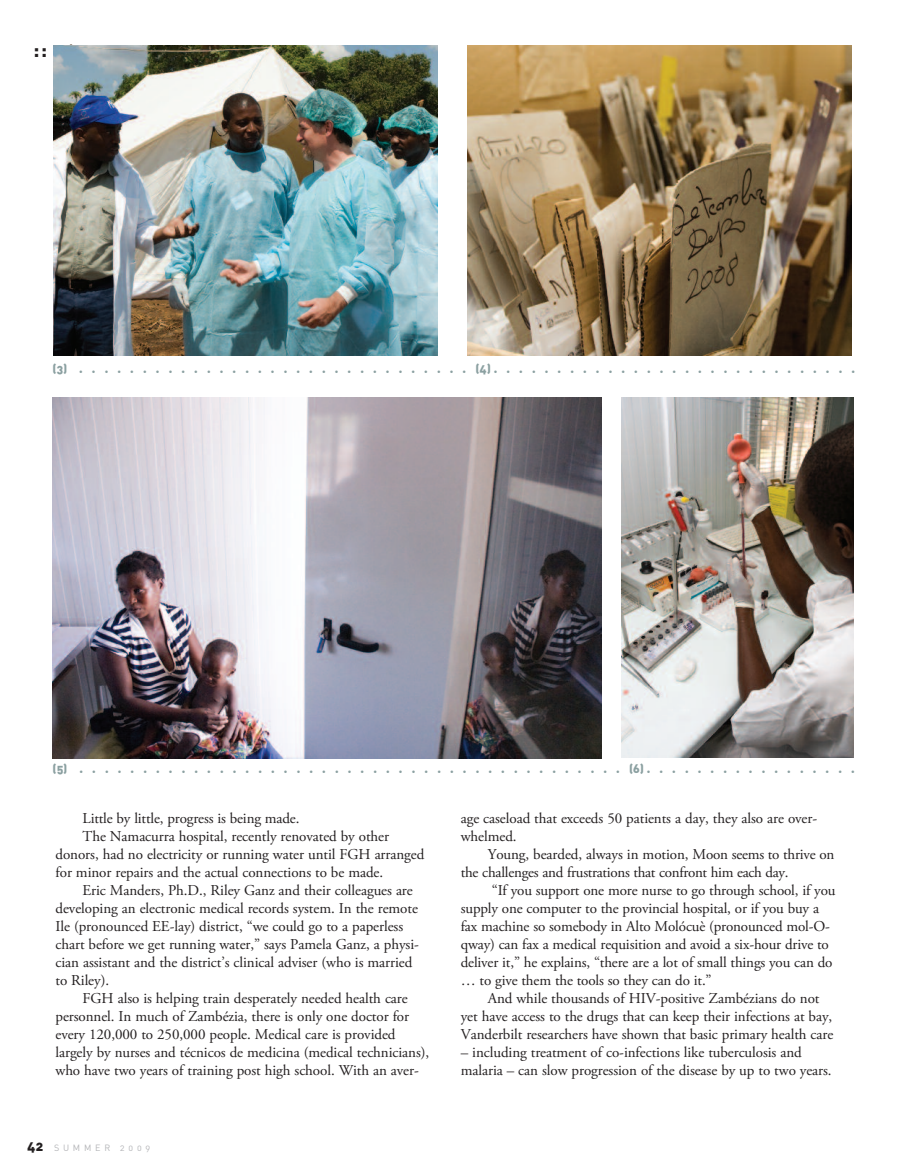
<style>
.page{position:relative;width:905px;height:1175px;background:#fff}
.page>*{position:absolute;margin:0;border:0;box-sizing:border-box;transform-origin:0 0}
.t1{font:15px/18px "Adobe Garamond Pro";letter-spacing:-.005em;color:#231f20}
.t2{font:12px "DIN Black Alternate";color:#8ba0a1}
.t3{font:9px "DIN Regular Alternate";letter-spacing:.415em;color:#b4b5b8}
.s1{font-family:"DIN Black Alternate";font-size:13.5px;color:#231f20}
</style>
<div class="page">
<img style="left:54px;top:45px;width:383px;height:311px">
<img style="left:467px;top:45px;width:384px;height:311px">
<img style="left:52px;top:398px;width:549px;height:360px">
<img style="left:621px;top:398px;width:233px;height:360px">
<p class="t2" style="left:52px;top:362px;width:804px">(3) ...............................(4).............................</p>
<p class="t2" style="left:53px;top:761px;width:803px">(5) ...........................................(6).................</p>
<p class="t1" style="left:82px;top:810px;width:218px">Little by little, progress is being made.</p>
<p class="t1" style="left:83px;top:828px;width:308px">The Namacurra hospital, recently renovated by other</p>
<p class="t1" style="left:55px;top:846px;width:370px">donors, had no electricity or running water until FGH arranged</p>
<p class="t1" style="left:55px;top:864px;width:329px">for minor repairs and the actual connections to be made.</p>
<p class="t1" style="left:82px;top:882px;width:332px">Eric Manders, Ph.D., Riley Ganz and their colleagues are</p>
<p class="t1" style="left:55px;top:900px;width:364px">developing an electronic medical records system. In the remote</p>
<p class="t1" style="left:55px;top:918px;width:349px">Ile (pronounced EE-lay) district, “we could go to a paperless</p>
<p class="t1" style="left:55px;top:936px;width:365px">chart before we get running water,” says Pamela Ganz, a physi-</p>
<p class="t1" style="left:55px;top:954px;width:358px">cian assistant and the district’s clinical adviser (who is married</p>
<p class="t1" style="left:55px;top:972px;width:55px">to Riley).</p>
<p class="t1" style="left:82px;top:990px;width:327px">FGH also is helping train desperately needed health care</p>
<p class="t1" style="left:55px;top:1008px;width:355px">personnel. In much of Zambézia, there is only one doctor for</p>
<p class="t1" style="left:55px;top:1026px;width:341px">every 120,000 to 250,000 people. Medical care is provided</p>
<p class="t1" style="left:55px;top:1044px;width:375px">largely by nurses and técnicos de medicina (medical technicians),</p>
<p class="t1" style="left:55px;top:1062px;width:365px">who have two years of training post high school. With an aver-</p>
<p class="t3" style="left:27px;top:1142px;width:125px"><span class="s1">42</span> SUMMER 2009</p>
<p class="t1" style="left:461px;top:810px;width:358px">age caseload that exceeds 50 patients a day, they also are over&shy;whelmed.</p>
<p class="t1" style="left:461px;top:846px;width:375px;text-indent:27px">Young, bearded, always in motion, Moon seems to thrive on the challenges and frustrations that confront him each day.</p>
<p class="t1" style="left:461px;top:882px;width:376px;text-indent:31px">“If you support one more nurse to go through school, if you supply one computer to the provincial hospital, or if you buy a fax machine so somebody in Alto Molócuè (pronounced mol-O&shy;qway) can fax a medical requisition and avoid a six-hour drive to deliver it,” he explains, “there are a lot of small things you can do … to give them the tools so they can do it.”</p>
<p class="t1" style="left:461px;top:990px;width:374px;text-indent:27px">And while thousands of HIV-positive Zambézians do not yet have access to the drugs that can keep their infections at bay,<br>Vanderbilt researchers have shown that basic primary health care</p>
<p class="t1" style="left:461px;top:1044px;width:372px">– including treatment of co-infections like tuberculosis and malaria – can slow progression of the disease by up to two years.</p>
</div>
